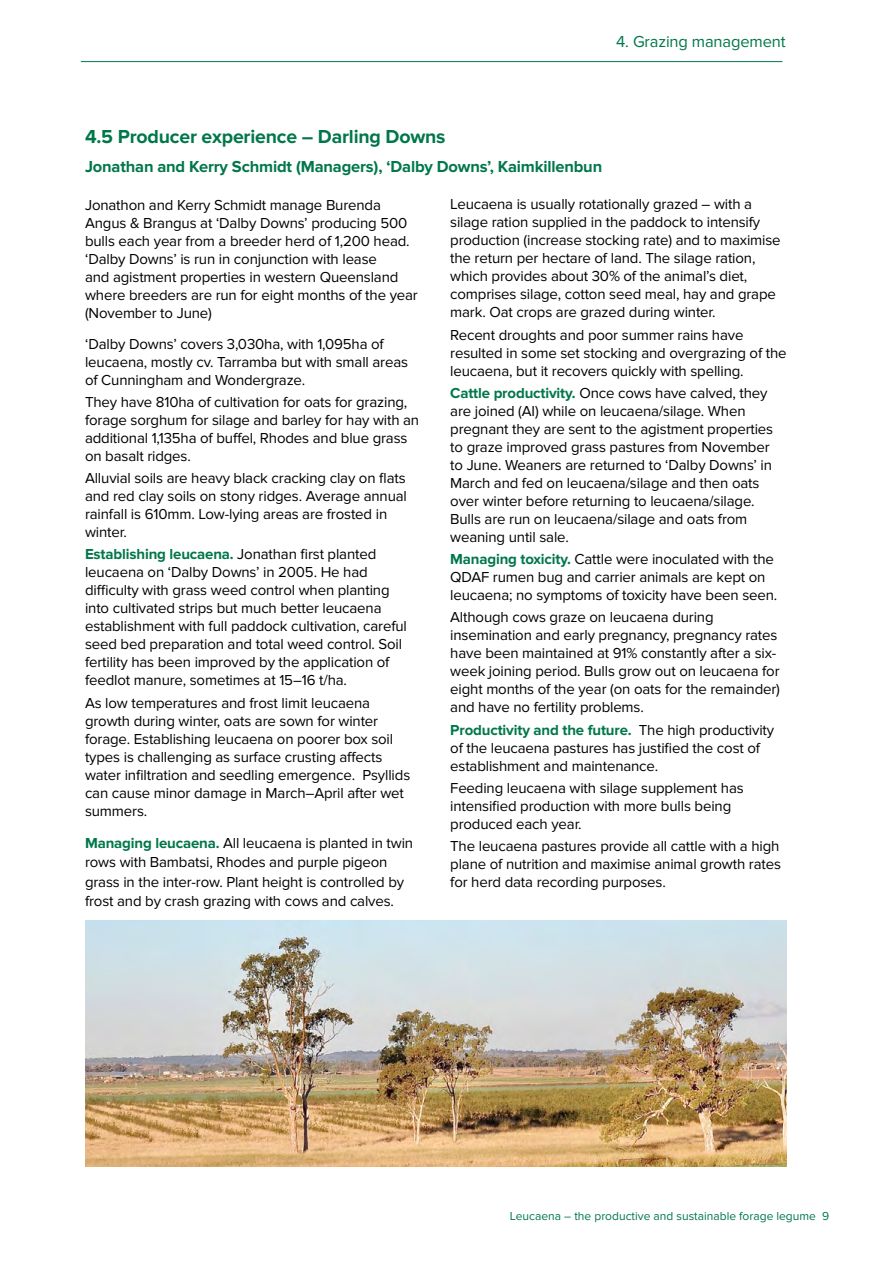
<style>
.page{position:relative;width:893px;height:1263px;background:#fff}
.page>*{position:absolute;margin:0;border:0;box-sizing:border-box;transform-origin:0 0}
.t1{font:700 19.5px "Proxima Nova";letter-spacing:-.01em;color:#00774a}
.t2{font:700 16.5px "Proxima Nova";letter-spacing:-.01em;color:#00774a}
.t3{font:16.5px "Proxima Nova";letter-spacing:-.01em;color:#00774a}
.t4{font:15px/18px "Proxima Nova";letter-spacing:-.01em;color:#000}
.t5{font:12px "Proxima Nova";color:#00774a}
.s1{font-weight:700;color:#00774a}
</style>
<div class="page">
<hr style="left:81px;top:61px;width:701px;height:1px;background:#00774a">
<img style="left:85px;top:920px;width:702px;height:246px">
<p class="t3" style="left:616px;top:32px;width:171px">4. Grazing management</p>
<h1 class="t1" style="left:85px;top:125px;width:362px">4.5 Producer experience – Darling Downs</h1>
<p class="t2" style="left:85px;top:157px;width:519px">Jonathan and Kerry Schmidt (Managers), ‘Dalby Downs’, Kaimkillenbun</p>
<p class="t4" style="left:85px;top:196px;width:334px">Jonathon and Kerry Schmidt manage Burenda Angus &amp; Brangus at ‘Dalby Downs’ producing 500 bulls each year from a breeder herd of 1,200 head. ‘Dalby Downs’ is run in conjunction with lease<br>and agistment properties in western Queensland where breeders are run for eight months of the year (November to June)</p>
<p class="t4" style="left:85px;top:335px;width:325px">‘Dalby Downs’ covers 3,030ha, with 1,095ha of leucaena, mostly cv. Tarramba but with small areas of Cunningham and Wondergraze.</p>
<p class="t4" style="left:85px;top:393px;width:336px">They have 810ha of cultivation for oats for grazing, forage sorghum for silage and barley for hay with an additional 1,135ha of buffel, Rhodes and blue grass on basalt ridges.</p>
<p class="t4" style="left:85px;top:469px;width:323px">Alluvial soils are heavy black cracking clay on flats and red clay soils on stony ridges. Average annual rainfall is 610mm. Low-lying areas are frosted in winter.</p>
<p class="t4" style="left:85px;top:545px;width:323px"><span class="s1">Establishing leucaena.</span> Jonathan first planted leucaena on ‘Dalby Downs’ in 2005. He had difficulty with grass weed control when planting into cultivated strips but much better leucaena establishment with full paddock cultivation, careful seed bed preparation and total weed control. Soil fertility has been improved by the application of feedlot manure, sometimes at 15–16 t/ha.</p>
<p class="t4" style="left:85px;top:694px;width:327px">As low temperatures and frost limit leucaena growth during winter, oats are sown for winter forage. Establishing leucaena on poorer box soil types is challenging as surface crusting affects water infiltration and seedling emergence. Psyllids can cause minor damage in March–April after wet summers.</p>
<p class="t4" style="left:85px;top:833px;width:330px;line-height:19.5px"><span class="s1">Managing leucaena.</span> All leucaena is planted in twin rows with Bambatsi, Rhodes and purple pigeon grass in the inter-row. Plant height is controlled by frost and by crash grazing with cows and calves.</p>
<p class="t4" style="left:450px;top:196px;width:332px">Leucaena is usually rotationally grazed – with a silage ration supplied in the paddock to intensify production (increase stocking rate) and to maximise the return per hectare of land. The silage ration, which provides about 30% of the animal’s diet, comprises silage, cotton seed meal, hay and grape mark. Oat crops are grazed during winter.</p>
<p class="t4" style="left:450px;top:326px;width:338px">Recent droughts and poor summer rains have resulted in some set stocking and overgrazing of the leucaena, but it recovers quickly with spelling.</p>
<p class="t4" style="left:450px;top:384px;width:324px"><span class="s1">Cattle productivity.</span> Once cows have calved, they are joined (AI) while on leucaena/silage. When pregnant they are sent to the agistment properties to graze improved grass pastures from November to June. Weaners are returned to ‘Dalby Downs’ in March and fed on leucaena/silage and then oats over winter before returning to leucaena/silage.<br>Bulls are run on leucaena/silage and oats from weaning until sale.</p>
<p class="t4" style="left:450px;top:550px;width:329px"><span class="s1">Managing toxicity.</span> Cattle were inoculated with the<br>QDAF rumen bug and carrier animals are kept on leucaena; no symptoms of toxicity have been seen.</p>
<p class="t4" style="left:450px;top:608px;width:331px">Although cows graze on leucaena during insemination and early pregnancy, pregnancy rates have been maintained at 91% constantly after a six&shy;week joining period. Bulls grow out on leucaena for eight months of the year (on oats for the remainder) and have no fertility problems.</p>
<p class="t4" style="left:450px;top:721px;width:325px"><span class="s1">Productivity and the future.</span> The high productivity of the leucaena pastures has justified the cost of establishment and maintenance.</p>
<p class="t4" style="left:450px;top:779px;width:295px">Feeding leucaena with silage supplement has intensified production with more bulls being produced each year.</p>
<p class="t4" style="left:450px;top:837px;width:332px;text-align:justify">The leucaena pastures provide all cattle with a high plane of nutrition and maximise animal growth rates for herd data recording purposes.</p>
<p class="t5" style="left:510px;top:1209px;width:321px">Leucaena – the productive and sustainable forage legume 9</p>
</div>
